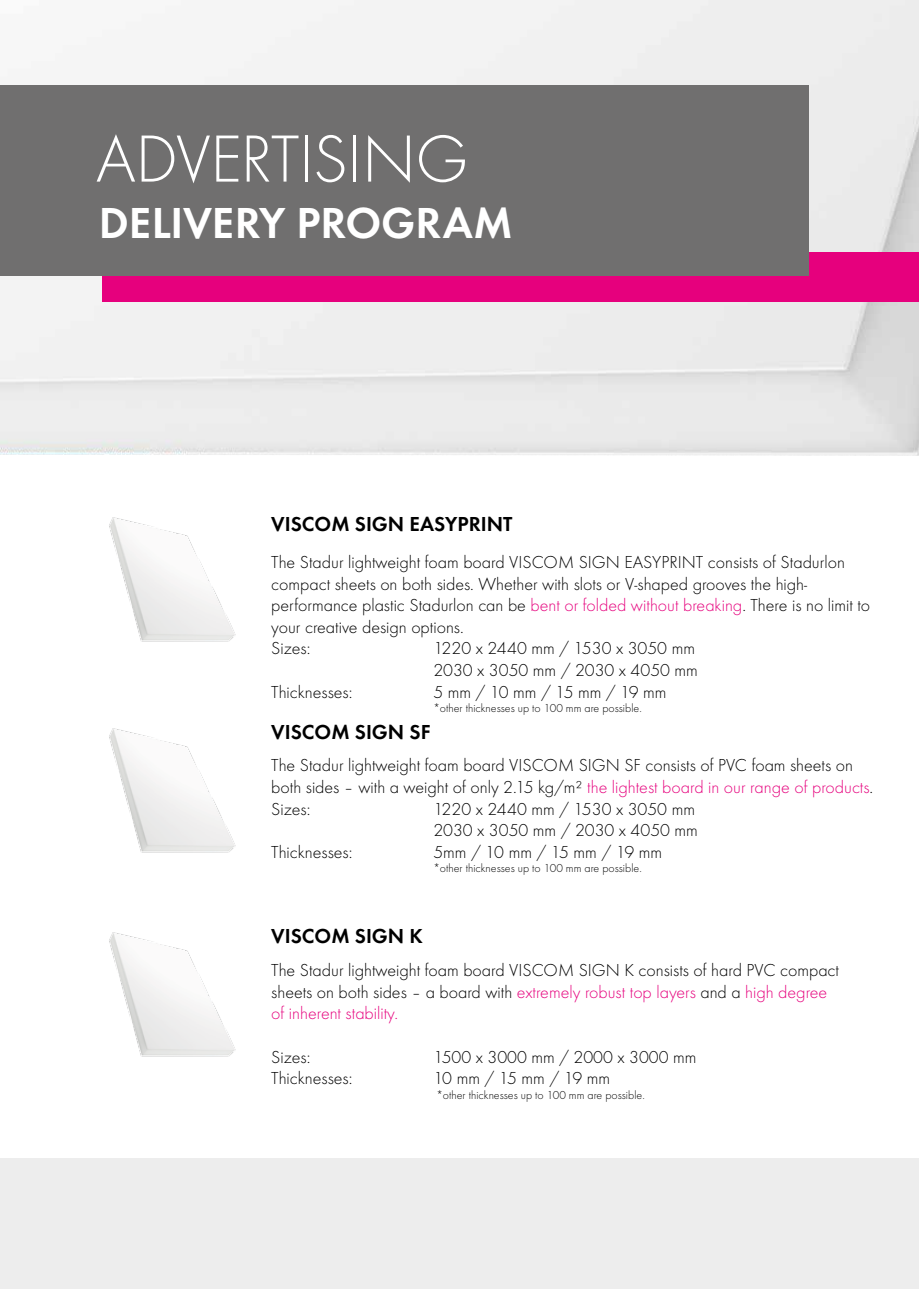
<style>
.page{position:relative;width:919px;height:1289px;background:#fff}
.page>*{position:absolute;margin:0;border:0;box-sizing:border-box;transform-origin:0 0}
.t1{font:300 69px "Futura T";letter-spacing:-.01em;color:#fff}
.t2{font:600 45px "Futura T";letter-spacing:-.005em;color:#fff}
.t3{font:600 21px "Futura T";color:#000}
.t4{font:300 18px/21.6px "Futura T";color:#000}
.t5{font:300 18px "Futura T";letter-spacing:-.025em;color:#000}
.t6{font:300 12px "Futura T";color:#000}
.s1{color:#e6007d}
</style>
<div class="page">
<div style="left:0;top:1158px;width:918px;height:130px;background:#ededed"></div>
<div style="left:102px;top:252px;width:816px;height:50px;background:#e6007d"></div>
<div style="left:0;top:85px;width:808px;height:191px;background:#706f6f"></div>
<img style="left:109px;top:932px;width:127px;height:125px">
<img style="left:109px;top:728px;width:127px;height:125px">
<img style="left:109px;top:517px;width:127px;height:125px">
<h1 class="t1" style="left:96px;top:118px;width:374px">ADVERTISING</h1>
<h2 class="t2" style="left:99px;top:197px;width:415px">DELIVERY PROGRAM</h2>
<p class="t3" style="left:271px;top:511px;width:242px">VISCOM SIGN EASYPRINT</p>
<p class="t4" style="left:271px;top:551px;width:600px">The Stadur lightweight foam board VISCOM SIGN EASYPRINT consists of Stadurlon compact sheets on both sides. Whether with slots or V-shaped grooves the high&shy;performance plastic Stadurlon can be <span class="s1">bent or folded without breaking</span>. There is no limit to your creative design options.<br>Sizes:</p>
<p class="t4" style="left:433px;top:637px;width:266px">1220 x 2440 mm / 1530 x 3050 mm<br>2030 x 3050 mm / 2030 x 4050 mm</p>
<p class="t4" style="left:271px;top:680px;width:83px">Thicknesses:</p>
<p class="t4" style="left:433px;top:680px;width:235px">5 mm / 10 mm / 15 mm / 19 mm</p>
<p class="t6" style="left:433px;top:701px;width:210px">*other thicknesses up to 100 mm are possible.</p>
<p class="t3" style="left:271px;top:719px;width:161px">VISCOM SIGN SF</p>
<p class="t4" style="left:271px;top:754px;width:603px">The Stadur lightweight foam board VISCOM SIGN SF consists of PVC foam sheets on both sides – with a weight of only 2.15 kg/m² <span class="s1">the lightest board in our range of products</span>.<br>Sizes:</p>
<p class="t4" style="left:433px;top:797px;width:266px">1220 x 2440 mm / 1530 x 3050 mm<br>2030 x 3050 mm / 2030 x 4050 mm</p>
<p class="t4" style="left:271px;top:840px;width:83px">Thicknesses:</p>
<p class="t4" style="left:433px;top:840px;width:230px">5mm / 10 mm / 15 mm / 19 mm</p>
<p class="t6" style="left:433px;top:861px;width:210px">*other thicknesses up to 100 mm are possible.</p>
<p class="t3" style="left:271px;top:924px;width:153px">VISCOM SIGN K</p>
<p class="t4" style="left:271px;top:959px;width:569px">The Stadur lightweight foam board VISCOM SIGN K consists of hard PVC compact sheets on both sides – a board with <span class="s1">extremely robust top layers</span> and a <span class="s1">high degree of inherent stability.</span></p>
<p class="t4" style="left:271px;top:1045px;width:41px">Sizes:</p>
<p class="t4" style="left:433px;top:1045px;width:265px">1500 x 3000 mm / 2000 x 3000 mm</p>
<p class="t4" style="left:271px;top:1067px;width:83px">Thicknesses:</p>
<p class="t5" style="left:433px;top:1067px;width:178px">10 mm / 15 mm / 19 mm</p>
<p class="t6" style="left:436px;top:1087px;width:210px">*other thicknesses up to 100 mm are possible.</p>
</div>
